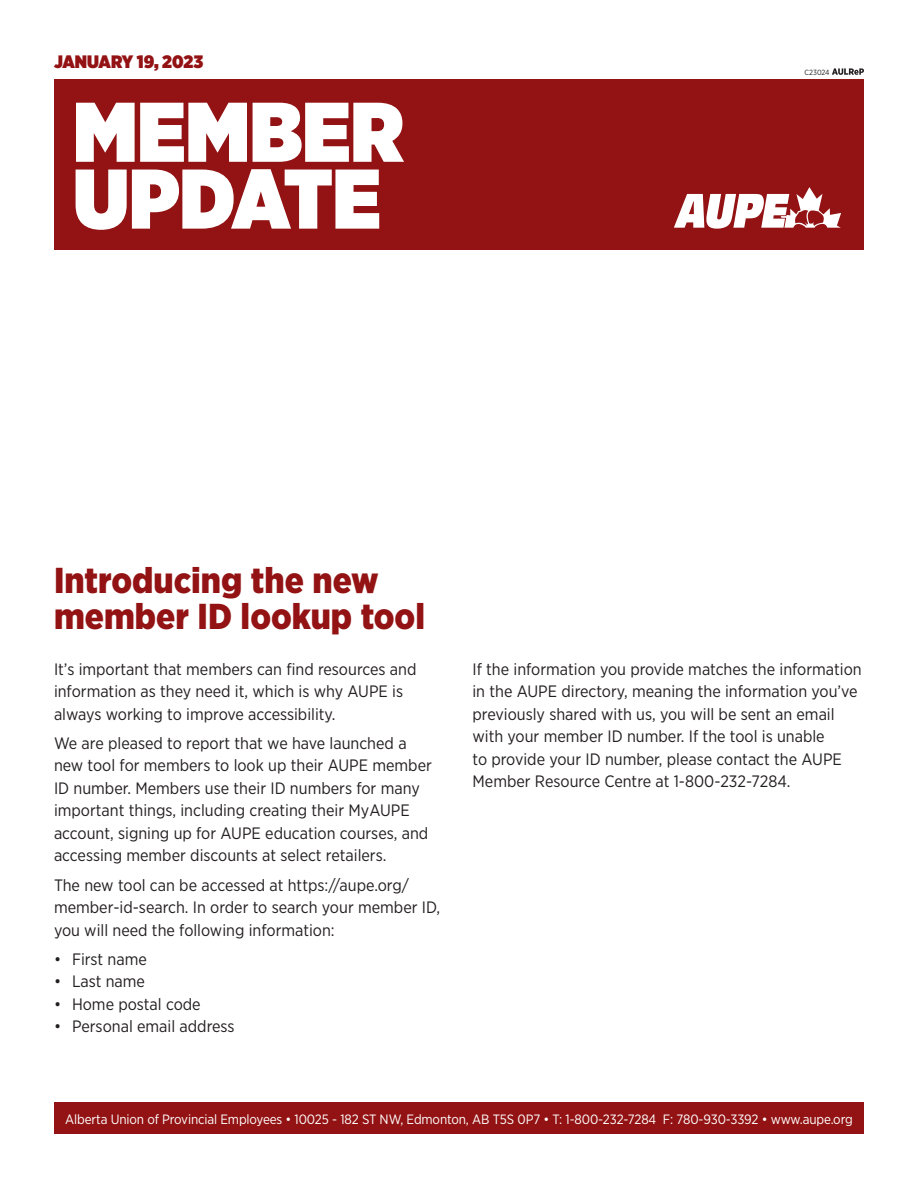
<style>
.page{position:relative;width:918px;height:1188px;background:#fff}
.page>*{position:absolute;margin:0;border:0;box-sizing:border-box;transform-origin:0 0}
.t1{font:900 84.45px "Gotham Narrow";color:#fff}
.t2{font:900 36px/36px "Gotham Narrow";color:#931213}
.t3{font:900 18px "Gotham Narrow";color:#931213}
.body_copy{font:16.5px/22.5px "Gotham Narrow";color:#231f20}
.t4{font:13.5px "Gotham Narrow";letter-spacing:-.01em;color:#fff}
.t5{font:7.5px "Gotham Narrow";color:#231f20}
</style>
<div class="page">
<div style="left:54px;top:79px;width:810px;height:171px;background:#931213"></div>
<svg style="left:674px;top:187px;width:167px;height:42px"></svg>
<svg style="left:832px;top:68px;width:32px;height:7px"></svg>
<div style="left:54px;top:1102px;width:810px;height:32px;background:#931213"></div>
<p class="t3" style="left:54px;top:50px;width:151px">JANUARY 19, 2023</p>
<p class="t1" style="left:73px;top:75px;width:332px">MEMBER</p>
<p class="t1" style="left:73px;top:142px;width:309px">UPDATE</p>
<p class="t5" style="left:805px;top:68px;width:27px">C23024</p>
<p class="t2" style="left:54px;top:561px;width:373px">Introducing the new member ID lookup tool</p>
<p class="body_copy" style="left:54px;top:657px;width:364px">It’s important that members can find resources and information as they need it, which is why AUPE is always working to improve accessibility.</p>
<p class="body_copy" style="left:54px;top:732px;width:379px">We are pleased to report that we have launched a new tool for members to look up their AUPE member ID number. Members use their ID numbers for many important things, including creating their MyAUPE account, signing up for AUPE education courses, and accessing member discounts at select retailers.</p>
<p class="body_copy" style="left:54px;top:873px;width:388px">The new tool can be accessed at https://aupe.org/ member-id-search. In order to search your member ID, you will need the following information:</p>
<p class="body_copy" style="left:54px;top:948px;width:94px">• First name</p>
<p class="body_copy" style="left:54px;top:970px;width:93px">• Last name</p>
<p class="body_copy" style="left:54px;top:993px;width:148px">• Home postal code</p>
<p class="body_copy" style="left:54px;top:1015px;width:182px">• Personal email address</p>
<p class="body_copy" style="left:472px;top:657px;width:391px">If the information you provide matches the information in the AUPE directory, meaning the information you’ve previously shared with us, you will be sent an email with your member ID number. If the tool is unable<br>to provide your ID number, please contact the AUPE Member Resource Centre at 1-800-232-7284.</p>
<p class="t4" style="left:65px;top:1110px;width:789px">Alberta Union of Provincial Employees • 10025 - 182 ST NW, Edmonton, AB T5S 0P7 • T: 1-800-232-7284 F: 780-930-3392 • www.aupe.org</p>
</div>
